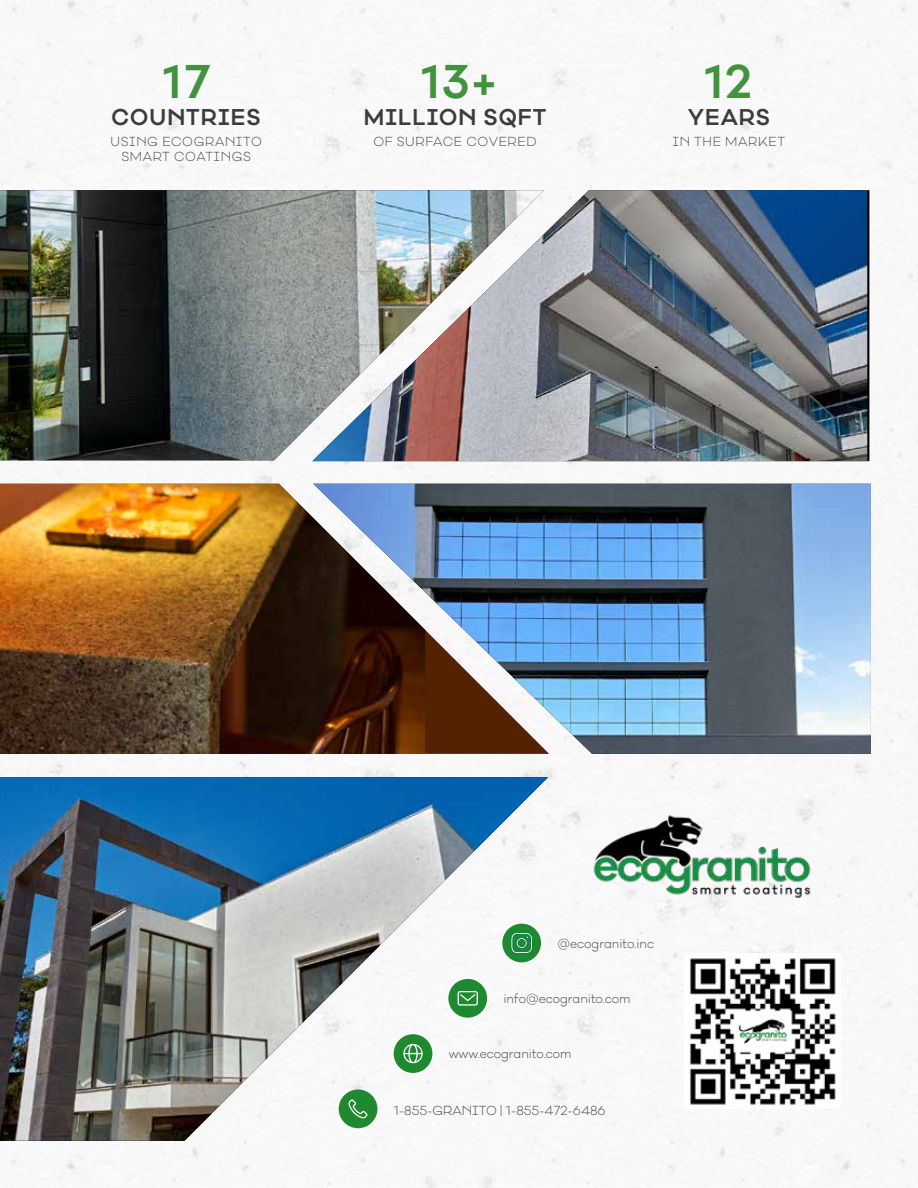
<style>
.page{position:relative;width:918px;height:1188px;background:#fff}
.page>*{position:absolute;margin:0;border:0;box-sizing:border-box;transform-origin:0 0}
.t1{font:600 43.5px "Galano Classic Alt";color:#42933e}
.t2{font:600 21px "Galano Classic Alt";letter-spacing:.05em;color:#3c3c3b}
.t3{font:300 12px "Galano Classic Alt";color:#3c3c3b}
.t4{font:300 12px/15px "Galano Classic Alt";letter-spacing:.05em;color:#3c3c3b;text-align:center}
</style>
<div class="page">
<img style="left:0;top:0;width:918px;height:1188px">
<img style="left:0;top:190px;width:312px;height:270px">
<img style="left:549px;top:484px;width:322px;height:270px">
<img style="left:0;top:777px;width:548px;height:364px">
<img style="left:312px;top:190px;width:555px;height:271px">
<svg style="left:425px;top:484px;width:124px;height:270px"></svg>
<img style="left:0;top:484px;width:425px;height:270px">
<div style="left:448px;top:979px;width:39px;height:39px;background:#1f8930;border-radius:50%"></div>
<svg style="left:458px;top:991px;width:20px;height:15px"></svg>
<div style="left:339px;top:1090px;width:38px;height:38px;background:#1f8930;border-radius:50%"></div>
<svg style="left:348px;top:1099px;width:20px;height:19px"></svg>
<div style="left:394px;top:1034px;width:38px;height:39px;background:#1f8930;border-radius:50%"></div>
<svg style="left:403px;top:1044px;width:20px;height:19px"></svg>
<div style="left:502px;top:924px;width:39px;height:38px;background:#1f8930;border-radius:50%"></div>
<svg style="left:510px;top:932px;width:23px;height:22px"></svg>
<img style="left:684px;top:953px;width:156px;height:156px">
<img style="left:557px;top:782px;width:290px;height:146px">
<h1 class="t1" style="left:163px;top:53px;width:49px">17</h1>
<h2 class="t2" style="left:112px;top:103px;width:151px">COUNTRIES</h2>
<p class="t4" style="left:111px;top:135px;width:153px">USING ECOGRANITO<br>SMART COATINGS</p>
<h1 class="t1" style="left:421px;top:53px;width:77px">13+</h1>
<h2 class="t2" style="left:364px;top:103px;width:184px">MILLION SQFT</h2>
<p class="t4" style="left:373px;top:134px;width:165px">OF SURFACE COVERED</p>
<h1 class="t1" style="left:705px;top:53px;width:49px">12</h1>
<h2 class="t2" style="left:688px;top:103px;width:84px">YEARS</h2>
<p class="t4" style="left:673px;top:134px;width:114px">IN THE MARKET</p>
<p class="t3" style="left:557px;top:936px;width:98px">@ecogranito.inc</p>
<p class="t3" style="left:504px;top:991px;width:128px">info@ecogranito.com</p>
<p class="t3" style="left:449px;top:1046px;width:124px">www.ecogranito.com</p>
<p class="t3" style="left:394px;top:1103px;width:213px">1-855-GRANITO | 1-855-472-6486</p>
</div>
